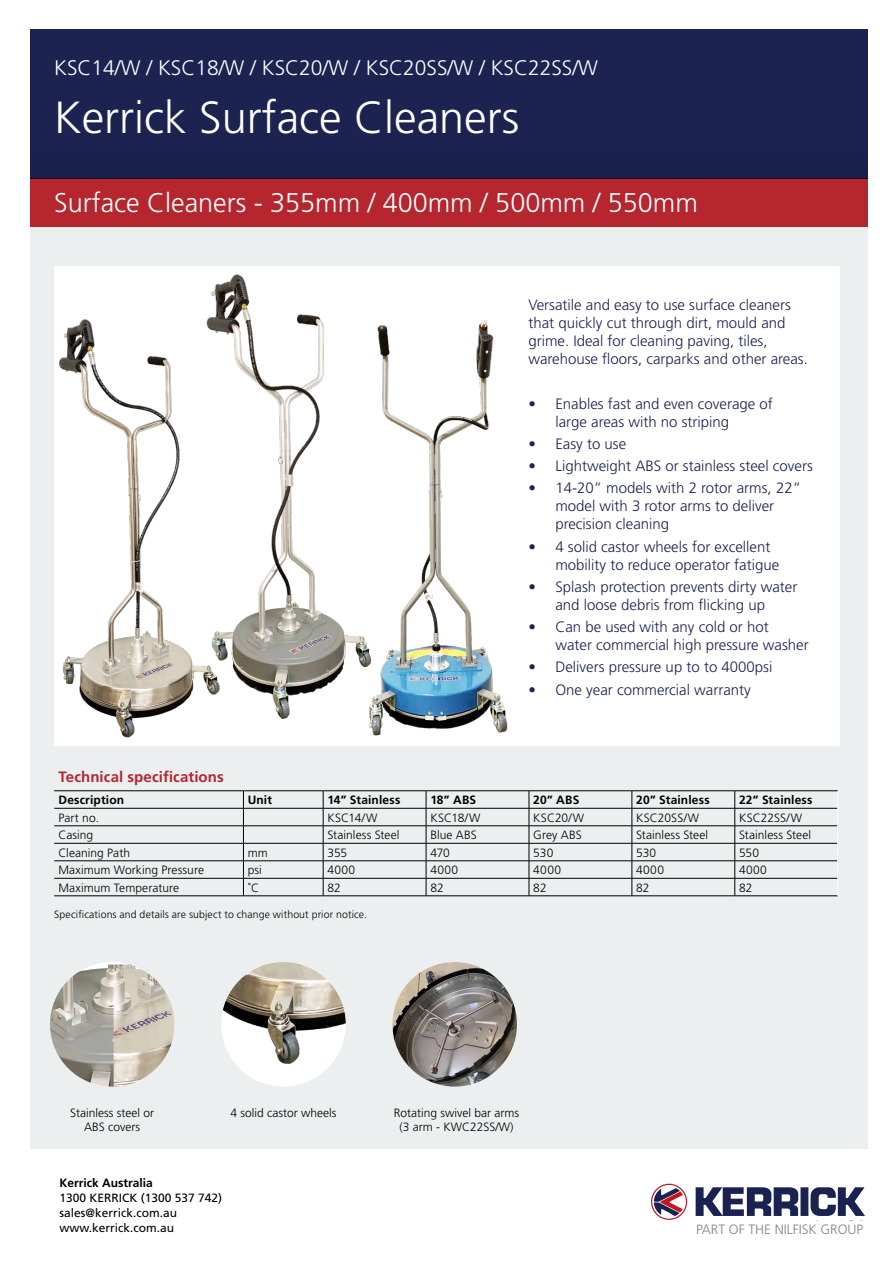
<style>
.page{position:relative;width:893px;height:1263px;background:#fff}
.page>*{position:absolute;margin:0;border:0;box-sizing:border-box;transform-origin:0 0}
.t1{font:300 45px "Frutiger LT Std";color:#fff}
.t2{font:300 27px "Frutiger LT Std";color:#fff}
.t3{font:300 21px "Frutiger LT Std";color:#fff}
.t4{font:300 15px/18px "Frutiger LT Std";color:#1c2350}
.t5{font:700 15px "Frutiger LT Std";letter-spacing:.005em;color:#b5262f}
.t6{font:300 13.5px "Frutiger LT Std";color:#808285}
.t7{font:300 12px/14.4px "Frutiger LT Std";color:#000;text-align:center}
.t8{font:700 12px "Frutiger LT Std";letter-spacing:.01em;color:#000}
.t9{font:12px/15px "Frutiger LT Std";color:#000}
.t10{font:300 10.5px "Frutiger LT Std";letter-spacing:.01em;color:#000}
.s1{font-weight:300}
</style>
<div class="page">
<div style="left:30px;top:153px;width:837px;height:995px;background:#ecefef"></div>
<div style="left:30px;top:178px;width:837px;height:49px;background:#b5262f"></div>
<hr style="left:54px;top:790px;width:189px;height:1px;background:#000">
<hr style="left:243px;top:790px;width:80px;height:1px;background:#000">
<hr style="left:323px;top:790px;width:103px;height:1px;background:#000">
<hr style="left:426px;top:790px;width:103px;height:1px;background:#000">
<hr style="left:529px;top:790px;width:103px;height:1px;background:#000">
<hr style="left:632px;top:790px;width:103px;height:1px;background:#000">
<hr style="left:54px;top:808px;width:189px;height:1px;background:#000">
<hr style="left:243px;top:808px;width:80px;height:1px;background:#000">
<hr style="left:323px;top:808px;width:103px;height:1px;background:#000">
<hr style="left:426px;top:808px;width:103px;height:1px;background:#000">
<hr style="left:529px;top:808px;width:103px;height:1px;background:#000">
<hr style="left:632px;top:808px;width:103px;height:1px;background:#000">
<hr style="left:54px;top:825px;width:189px;height:1px;background:#000">
<hr style="left:243px;top:825px;width:80px;height:1px;background:#000">
<hr style="left:323px;top:825px;width:103px;height:1px;background:#000">
<hr style="left:426px;top:825px;width:103px;height:1px;background:#000">
<hr style="left:529px;top:825px;width:103px;height:1px;background:#000">
<hr style="left:632px;top:825px;width:103px;height:1px;background:#000">
<hr style="left:54px;top:843px;width:189px;height:1px;background:#000">
<hr style="left:243px;top:843px;width:80px;height:1px;background:#000">
<hr style="left:323px;top:843px;width:103px;height:1px;background:#000">
<hr style="left:426px;top:843px;width:103px;height:1px;background:#000">
<hr style="left:529px;top:843px;width:103px;height:1px;background:#000">
<hr style="left:632px;top:843px;width:103px;height:1px;background:#000">
<hr style="left:54px;top:860px;width:189px;height:1px;background:#000">
<hr style="left:243px;top:860px;width:80px;height:1px;background:#000">
<hr style="left:323px;top:860px;width:103px;height:1px;background:#000">
<hr style="left:426px;top:860px;width:103px;height:1px;background:#000">
<hr style="left:529px;top:860px;width:103px;height:1px;background:#000">
<hr style="left:632px;top:860px;width:103px;height:1px;background:#000">
<hr style="left:54px;top:878px;width:189px;height:1px;background:#000">
<hr style="left:243px;top:878px;width:80px;height:1px;background:#000">
<svg style="left:243px;top:791px;width:1px;height:104px"></svg>
<hr style="left:323px;top:878px;width:103px;height:1px;background:#000">
<hr style="left:426px;top:878px;width:103px;height:1px;background:#000">
<svg style="left:426px;top:791px;width:1px;height:104px"></svg>
<hr style="left:529px;top:878px;width:103px;height:1px;background:#000">
<svg style="left:529px;top:791px;width:1px;height:104px"></svg>
<hr style="left:632px;top:878px;width:103px;height:1px;background:#000">
<svg style="left:632px;top:791px;width:1px;height:104px"></svg>
<hr style="left:54px;top:895px;width:189px;height:1px;background:#000">
<hr style="left:243px;top:895px;width:80px;height:1px;background:#000">
<hr style="left:323px;top:895px;width:103px;height:1px;background:#000">
<hr style="left:426px;top:895px;width:103px;height:1px;background:#000">
<hr style="left:529px;top:895px;width:103px;height:1px;background:#000">
<hr style="left:632px;top:895px;width:103px;height:1px;background:#000">
<hr style="left:735px;top:790px;width:103px;height:1px;background:#000">
<hr style="left:735px;top:808px;width:102px;height:1px;background:#000">
<hr style="left:735px;top:825px;width:102px;height:1px;background:#000">
<hr style="left:735px;top:843px;width:102px;height:1px;background:#000">
<hr style="left:735px;top:860px;width:102px;height:1px;background:#000">
<svg style="left:323px;top:791px;width:1px;height:104px"></svg>
<hr style="left:735px;top:878px;width:102px;height:1px;background:#000">
<svg style="left:734px;top:791px;width:1px;height:104px"></svg>
<hr style="left:735px;top:895px;width:103px;height:1px;background:#000">
<svg style="left:837px;top:792px;width:1px;height:103px"></svg>
<div style="left:54px;top:266px;width:786px;height:480px;background:#fff"></div>
<div style="left:30px;top:30px;width:837px;height:149px;background:#1c2350"></div>
<svg style="left:651px;top:1184px;width:36px;height:36px"></svg>
<svg style="left:696px;top:1187px;width:102px;height:29px"></svg>
<div style="left:800px;top:1187px;width:8px;height:29px;background:#1a2251"></div>
<svg style="left:810px;top:1187px;width:55px;height:34px"></svg>
<img style="left:50px;top:964px;width:125px;height:122px">
<div style="left:221px;top:962px;width:125px;height:124px;background:#fff;border-radius:50%"></div>
<img style="left:221px;top:962px;width:125px;height:114px">
<img style="left:392px;top:962px;width:125px;height:124px;border-radius:62px">
<img style="left:59px;top:319px;width:144px;height:419px">
<img style="left:203px;top:274px;width:164px;height:445px">
<img style="left:367px;top:320px;width:141px;height:416px">
<h3 class="t3" style="left:54px;top:56px;width:545px">KSC14/W / KSC18/W / KSC20/W / KSC20SS/W / KSC22SS/W</h3>
<h1 class="t1" style="left:54px;top:92px;width:466px">Kerrick Surface Cleaners</h1>
<h2 class="t2" style="left:54px;top:187px;width:645px">Surface Cleaners - 355mm / 400mm / 500mm / 550mm</h2>
<p class="t4" style="left:528px;top:296px;width:281px">Versatile and easy to use surface cleaners that quickly cut through dirt, mould and grime. Ideal for cleaning paving, tiles, warehouse floors, carparks and other areas.</p>
<p class="t4" style="left:555px;top:394px;width:219px;text-indent:-27px">• Enables fast and even coverage of large areas with no striping</p>
<p class="t4" style="left:528px;top:435px;width:99px">• Easy to use</p>
<p class="t4" style="left:528px;top:457px;width:286px">• Lightweight ABS or stainless steel covers</p>
<p class="t4" style="left:555px;top:479px;width:247px;text-indent:-27px">• 14-20” models with 2 rotor arms, 22” model with 3 rotor arms to deliver precision cleaning</p>
<p class="t4" style="left:555px;top:537px;width:225px;text-indent:-27px">• 4 solid castor wheels for excellent mobility to reduce operator fatigue</p>
<p class="t4" style="left:528px;top:578px;width:270px;text-align:center">• Splash protection prevents dirty water and loose debris from flicking up</p>
<p class="t4" style="left:555px;top:618px;width:255px;text-indent:-27px">• Can be used with any cold or hot water commercial high pressure washer</p>
<p class="t4" style="left:528px;top:658px;width:246px">• Delivers pressure up to to 4000psi</p>
<p class="t4" style="left:528px;top:680px;width:224px">• One year commercial warranty</p>
<p class="t5" style="left:58px;top:768px;width:167px">Technical specifications</p>
<p class="t8" style="left:58px;top:793px;width:67px">Description</p>
<p class="t8" style="left:248px;top:793px;width:26px">Unit</p>
<p class="t8" style="left:327px;top:793px;width:74px">14” Stainless</p>
<p class="t8" style="left:430px;top:793px;width:47px">18” ABS</p>
<p class="t8" style="left:533px;top:793px;width:48px">20” ABS</p>
<p class="t8" style="left:636px;top:793px;width:75px">20” Stainless</p>
<p class="t8" style="left:739px;top:793px;width:75px">22” Stainless</p>
<p class="t7" style="left:58px;top:810px;width:42px">Part no.</p>
<p class="t7" style="left:327px;top:810px;width:52px">KSC14/W</p>
<p class="t7" style="left:430px;top:810px;width:52px">KSC18/W</p>
<p class="t7" style="left:533px;top:810px;width:52px">KSC20/W</p>
<p class="t7" style="left:636px;top:810px;width:65px">KSC20SS/W</p>
<p class="t7" style="left:739px;top:810px;width:65px">KSC22SS/W</p>
<p class="t7" style="left:58px;top:828px;width:36px">Casing</p>
<p class="t7" style="left:327px;top:828px;width:74px">Stainless Steel</p>
<p class="t7" style="left:430px;top:828px;width:48px">Blue ABS</p>
<p class="t7" style="left:533px;top:828px;width:50px">Grey ABS</p>
<p class="t7" style="left:636px;top:828px;width:74px">Stainless Steel</p>
<p class="t7" style="left:739px;top:828px;width:74px">Stainless Steel</p>
<p class="t7" style="left:58px;top:845px;width:73px">Cleaning Path</p>
<p class="t7" style="left:248px;top:845px;width:22px">mm</p>
<p class="t7" style="left:327px;top:845px;width:21px">355</p>
<p class="t7" style="left:430px;top:845px;width:21px">470</p>
<p class="t7" style="left:533px;top:845px;width:22px">530</p>
<p class="t7" style="left:636px;top:845px;width:22px">530</p>
<p class="t7" style="left:739px;top:845px;width:21px">550</p>
<p class="t7" style="left:58px;top:863px;width:147px">Maximum Working Pressure</p>
<p class="t7" style="left:248px;top:863px;width:16px">psi</p>
<p class="t7" style="left:327px;top:863px;width:29px">4000</p>
<p class="t7" style="left:430px;top:863px;width:29px">4000</p>
<p class="t7" style="left:533px;top:863px;width:29px">4000</p>
<p class="t7" style="left:636px;top:863px;width:29px">4000</p>
<p class="t7" style="left:739px;top:863px;width:29px">4000</p>
<p class="t7" style="left:59px;top:880px;width:122px">Maximum Temperature</p>
<p class="t9" style="left:248px;top:880px;width:13px">˚<span class="s1">C</span></p>
<p class="t7" style="left:327px;top:880px;width:15px">82</p>
<p class="t7" style="left:430px;top:880px;width:15px">82</p>
<p class="t7" style="left:533px;top:880px;width:15px">82</p>
<p class="t7" style="left:636px;top:880px;width:15px">82</p>
<p class="t7" style="left:739px;top:880px;width:15px">82</p>
<p class="t10" style="left:54px;top:909px;width:314px">Specifications and details are subject to change without prior notice.</p>
<p class="t7" style="left:70px;top:1105px;width:85px">Stainless steel or<br>ABS covers</p>
<p class="t7" style="left:230px;top:1105px;width:108px">4 solid castor wheels</p>
<p class="t7" style="left:394px;top:1105px;width:127px">Rotating swivel bar arms (3 arm - KWC22SS/W)</p>
<p class="t8" style="left:60px;top:1175px;width:95px">Kerrick Australia</p>
<p class="t9" style="left:60px;top:1190px;width:164px">1300 KERRICK (1300 537 742) sales@kerrick.com.au www.kerrick.com.au</p>
<p class="t6" style="left:696px;top:1222px;width:169px">PART OF THE NILFISK GROUP</p>
</div>
